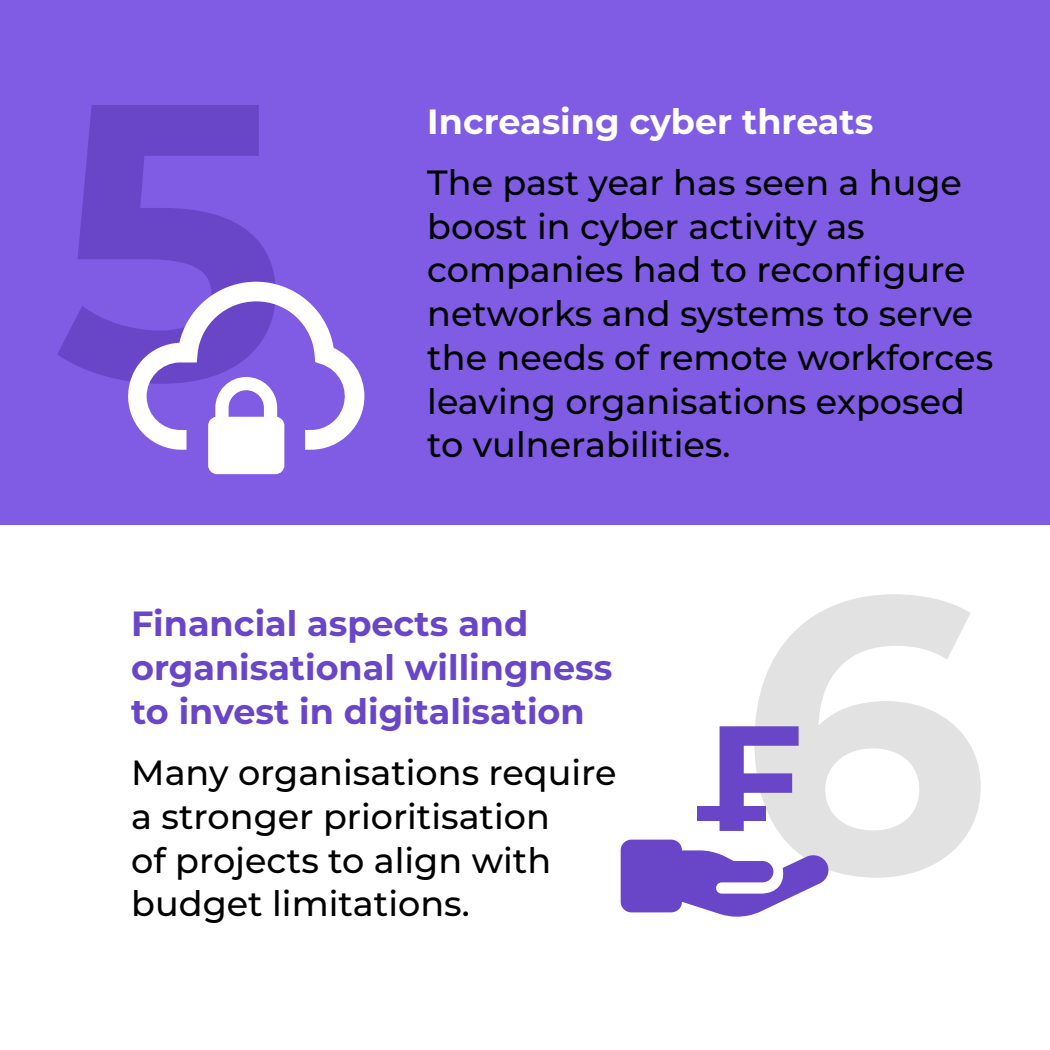
<style>
.page{position:relative;width:1050px;height:1050px;background:#fff}
.page>*{position:absolute;margin:0;border:0;box-sizing:border-box;transform-origin:0 0}
.t1{font:700 391.65px "Montserrat";color:#6945c7}
.t2{font:700 391.65px "Montserrat";color:#e2e2e2}
.t3{font:500 35px/43.8px "Montserrat";color:#000}
.t4{font:700 35px/43.8px "Montserrat";color:#6945c7}
.t5{font:700 35px "Montserrat";color:#fff}
</style>
<div class="page">
<div style="left:0;top:0;width:1050px;height:525px;background:#805ce5"></div>
<svg style="left:128px;top:281px;width:236px;height:193px"></svg>
<svg style="left:621px;top:840px;width:208px;height:77px"></svg>
<div style="left:698px;top:806px;width:68px;height:15px;background:#6945c7"></div>
<svg style="left:720px;top:726px;width:79px;height:105px"></svg>
<h1 class="t1" style="left:53px;top:-42px;width:235px">5</h1>
<p class="t5" style="left:427px;top:96px;width:448px">Increasing cyber threats</p>
<p class="t3" style="left:427px;top:159px;width:567px">The past year has seen a huge boost in cyber activity as companies had to reconfigure networks and systems to serve the needs of remote workforces leaving organisations exposed to vulnerabilities.</p>
<p class="t4" style="left:131px;top:600px;width:483px">Financial aspects and organisational willingness to invest in digitalisation</p>
<p class="t3" style="left:131px;top:749px;width:487px">Many organisations require a stronger prioritisation<br>of projects to align with budget limitations.</p>
<h1 class="t2" style="left:739px;top:452px;width:251px">6</h1>
</div>
